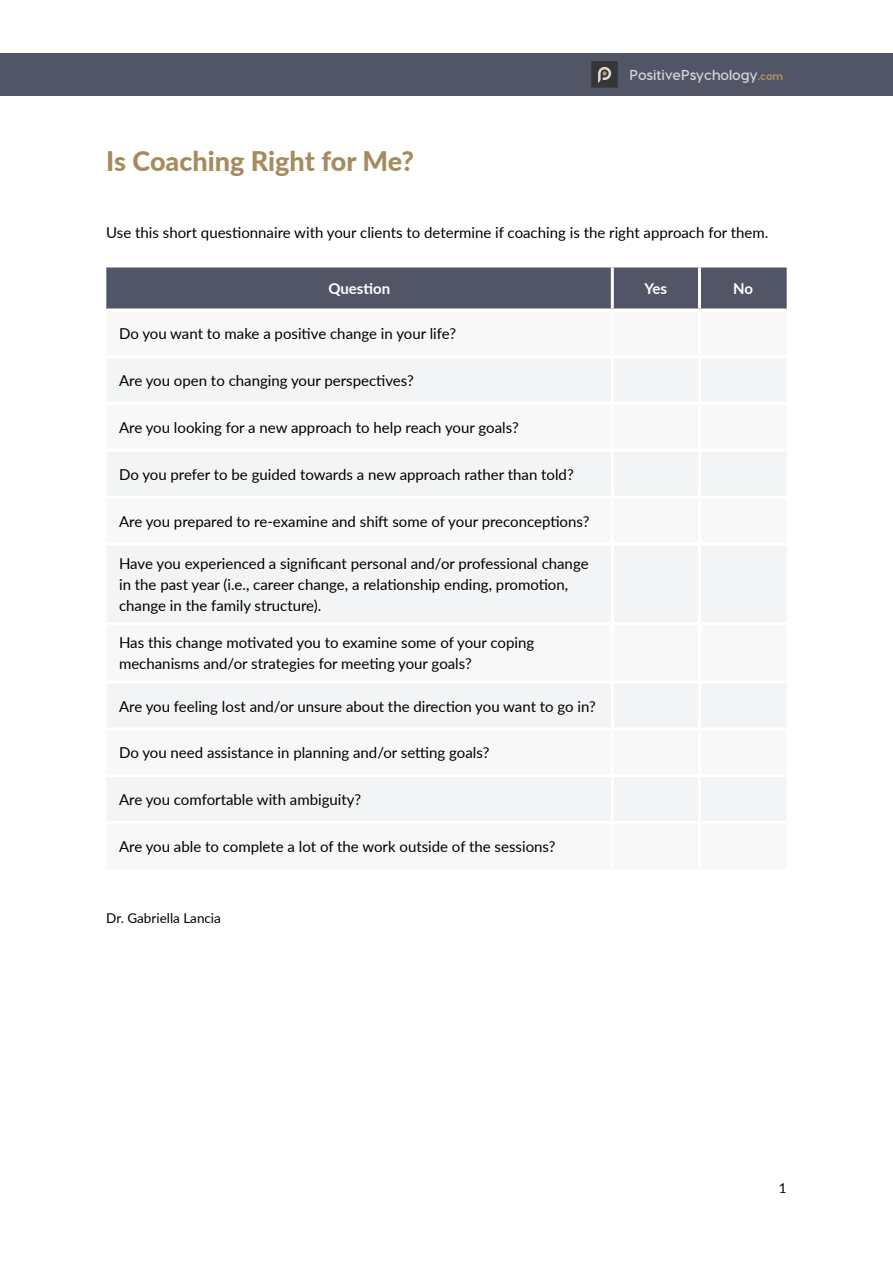
<style>
.page{position:relative;width:893px;height:1263px;background:#fff}
.page>*{position:absolute;margin:0;border:0;box-sizing:border-box;transform-origin:0 0}
.t1{font:800 27px "Lato";color:#a58b5d}
.t2{font:15px/21px "Lato";color:#000}
.t3{font:700 15px "Lato";color:#fff}
.t4{font:700 14.4px "Visby CF";color:#d6d7da}
.t5{font:13.5px "Lato";color:#000}
.s1{font-weight:800;font-size:10.8px;color:#af9364}
</style>
<div class="page">
<div style="left:0;top:53px;width:893px;height:43px;background:#525566"></div>
<div style="left:591px;top:61px;width:27px;height:27px;background:#363638"></div>
<svg style="left:598px;top:67px;width:13px;height:16px"></svg>
<div style="left:106px;top:267px;width:681px;height:41px;background:#525566"></div>
<div style="left:107px;top:359px;width:679px;height:462px;background:#f3f4f5"></div>
<hr style="left:611px;top:267px;width:3px;height:41px;background:#fff">
<hr style="left:698px;top:267px;width:3px;height:41px;background:#fff">
<hr style="left:611px;top:358px;width:3px;height:44px;background:#fff">
<hr style="left:698px;top:358px;width:3px;height:44px;background:#fff">
<hr style="left:106px;top:402px;width:506px;height:3px;background:#fff">
<hr style="left:612px;top:402px;width:87px;height:3px;background:#fff">
<hr style="left:611px;top:405px;width:3px;height:44px;background:#fff">
<hr style="left:699px;top:402px;width:88px;height:3px;background:#fff">
<hr style="left:698px;top:405px;width:3px;height:44px;background:#fff">
<hr style="left:106px;top:449px;width:506px;height:3px;background:#fff">
<hr style="left:612px;top:449px;width:87px;height:3px;background:#fff">
<hr style="left:611px;top:452px;width:3px;height:44px;background:#fff">
<hr style="left:699px;top:449px;width:88px;height:3px;background:#fff">
<hr style="left:698px;top:452px;width:3px;height:44px;background:#fff">
<hr style="left:106px;top:496px;width:506px;height:3px;background:#fff">
<hr style="left:612px;top:496px;width:87px;height:3px;background:#fff">
<hr style="left:611px;top:499px;width:3px;height:43px;background:#fff">
<hr style="left:699px;top:496px;width:88px;height:3px;background:#fff">
<hr style="left:698px;top:499px;width:3px;height:43px;background:#fff">
<hr style="left:106px;top:542px;width:506px;height:3px;background:#fff">
<hr style="left:612px;top:542px;width:87px;height:3px;background:#fff">
<hr style="left:611px;top:545px;width:3px;height:77px;background:#fff">
<hr style="left:699px;top:542px;width:88px;height:3px;background:#fff">
<hr style="left:698px;top:545px;width:3px;height:77px;background:#fff">
<hr style="left:106px;top:622px;width:506px;height:3px;background:#fff">
<hr style="left:612px;top:622px;width:87px;height:3px;background:#fff">
<hr style="left:611px;top:625px;width:3px;height:56px;background:#fff">
<hr style="left:699px;top:622px;width:88px;height:3px;background:#fff">
<hr style="left:698px;top:625px;width:3px;height:56px;background:#fff">
<hr style="left:106px;top:681px;width:506px;height:3px;background:#fff">
<hr style="left:612px;top:681px;width:87px;height:3px;background:#fff">
<hr style="left:611px;top:684px;width:3px;height:43px;background:#fff">
<hr style="left:699px;top:681px;width:88px;height:3px;background:#fff">
<hr style="left:698px;top:684px;width:3px;height:43px;background:#fff">
<hr style="left:106px;top:727px;width:506px;height:3px;background:#fff">
<hr style="left:612px;top:727px;width:87px;height:3px;background:#fff">
<hr style="left:611px;top:730px;width:3px;height:44px;background:#fff">
<hr style="left:699px;top:727px;width:88px;height:3px;background:#fff">
<hr style="left:698px;top:730px;width:3px;height:44px;background:#fff">
<hr style="left:106px;top:774px;width:506px;height:3px;background:#fff">
<hr style="left:612px;top:774px;width:87px;height:3px;background:#fff">
<hr style="left:611px;top:777px;width:3px;height:44px;background:#fff">
<hr style="left:699px;top:774px;width:88px;height:3px;background:#fff">
<hr style="left:698px;top:777px;width:3px;height:44px;background:#fff">
<h1 class="t1" style="left:106px;top:141px;width:309px">Is Coaching Right for Me?</h1>
<p class="t4" style="left:629px;top:66px;width:155px">PositivePsychology<span class="s1">.com</span></p>
<p class="t2" style="left:106px;top:221px;width:664px">Use this short questionnaire with your clients to determine if coaching is the right approach for them.</p>
<p class="t3" style="left:328px;top:277px;width:63px">Question</p>
<p class="t3" style="left:645px;top:277px;width:24px">Yes</p>
<p class="t3" style="left:733px;top:277px;width:21px">No</p>
<p class="t2" style="left:119px;top:323px;width:339px">Do you want to make a positive change in your life?</p>
<p class="t2" style="left:119px;top:370px;width:296px">Are you open to changing your perspectives?</p>
<p class="t2" style="left:119px;top:416px;width:401px">Are you looking for a new approach to help reach your goals?</p>
<p class="t2" style="left:119px;top:463px;width:456px">Do you prefer to be guided towards a new approach rather than told?</p>
<p class="t2" style="left:119px;top:510px;width:472px">Are you prepared to re-examine and shift some of your preconceptions?</p>
<p class="t2" style="left:119px;top:552px;width:471px">Have you experienced a significant personal and/or professional change in the past year (i.e., career change, a relationship ending, promotion, change in the family structure).</p>
<p class="t2" style="left:119px;top:632px;width:417px">Has this change motivated you to examine some of your coping mechanisms and/or strategies for meeting your goals?</p>
<p class="t2" style="left:119px;top:695px;width:478px">Are you feeling lost and/or unsure about the direction you want to go in?</p>
<p class="t2" style="left:119px;top:742px;width:372px">Do you need assistance in planning and/or setting goals?</p>
<p class="t2" style="left:119px;top:788px;width:244px">Are you comfortable with ambiguity?</p>
<p class="t2" style="left:119px;top:835px;width:438px">Are you able to complete a lot of the work outside of the sessions?</p>
<p class="t5" style="left:106px;top:908px;width:116px">Dr. Gabriella Lancia</p>
<p class="t5" style="left:779px;top:1178px;width:9px">1</p>
</div>
